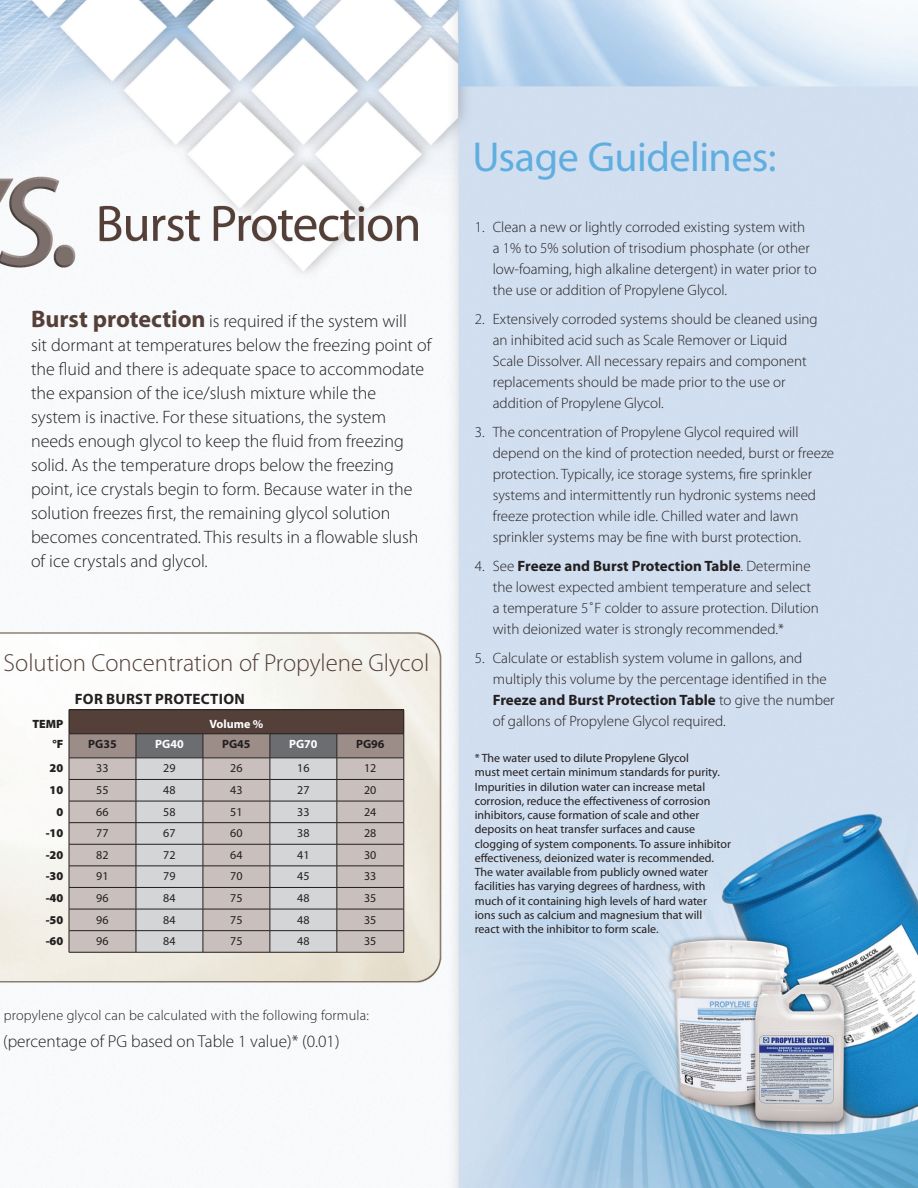
<style>
.page{position:relative;width:918px;height:1188px;background:#fff}
.page>*{position:absolute;margin:0;border:0;box-sizing:border-box;transform-origin:0 0}
.blue_headline_Full_P{font:42px "Myriad Pro";letter-spacing:-.01em;color:#60aee0}
.t1{font:300 24.75px "Myriad Pro";color:#544039}
.body_copy{font:300 18px/24px "Myriad Pro";color:#231f20}
.t2{font:300 17.25px "Myriad Pro";color:#231f20}
.body_copy-2{font:300 15px/21px "Myriad Pro";color:#231f20}
.t3{font:700 15px "Myriad Pro";letter-spacing:.02em;color:#231f20}
.t4{font:300 14.25px "Myriad Pro";letter-spacing:.01em;color:#231f20}
.trademark_sign-off_f{font:12px/14.2px "Myriad Pro";color:#231f20}
.t5{font:900 12px "Myriad Pro";color:#231f20}
.t6{font:700 12px "Myriad Pro";color:#fff}
.t7{font:700 12px "Myriad Pro";color:#231f20}
.s1{font-weight:700;font-size:24px;color:#544039}
.s2{font-weight:700}
</style>
<div class="page">
<img style="left:0;top:0;width:918px;height:1188px">
<hr style="left:69px;top:709px;width:67px;height:1px;background:#231f20">
<hr style="left:136px;top:709px;width:67px;height:1px;background:#231f20">
<hr style="left:203px;top:709px;width:67px;height:1px;background:#231f20">
<hr style="left:270px;top:709px;width:67px;height:1px;background:#231f20">
<hr style="left:337px;top:709px;width:67px;height:1px;background:#231f20">
<hr style="left:136px;top:952px;width:67px;height:1px;background:#231f20">
<hr style="left:203px;top:952px;width:67px;height:1px;background:#231f20">
<hr style="left:270px;top:952px;width:67px;height:1px;background:#231f20">
<hr style="left:337px;top:952px;width:67px;height:1px;background:#231f20">
<hr style="left:69px;top:952px;width:67px;height:1px;background:#231f20">
<svg style="left:69px;top:710px;width:336px;height:242px;background:#b1aaa9"></svg>
<hr style="left:270px;top:758px;width:67px;height:1px;background:#231f20">
<p class="body_copy" style="left:31px;top:309px;width:402px"><span class="s1">Burst protection</span> is required if the system will<br>sit dormant at temperatures below the freezing point of the fluid and there is adequate space to accommodate the expansion of the ice/slush mixture while the<br>system is inactive. For these situations, the system needs enough glycol to keep the fluid from freezing solid. As the temperature drops below the freezing point, ice crystals begin to form. Because water in the solution freezes first, the remaining glycol solution becomes concentrated. This results in a flowable slush of ice crystals and glycol.</p>
<h2 class="t1" style="left:4px;top:649px;width:427px">Solution Concentration of Propylene Glycol</h2>
<p class="t3" style="left:75px;top:689px;width:172px">FOR BURST PROTECTION</p>
<p class="t5" style="left:32px;top:717px;width:33px">TEMP</p>
<p class="t6" style="left:209px;top:716px;width:55px">Volume %</p>
<p class="t5" style="left:52px;top:738px;width:13px">°F</p>
<p class="t7" style="left:88px;top:737px;width:30px">PG35</p>
<p class="t6" style="left:155px;top:737px;width:30px">PG40</p>
<p class="t7" style="left:222px;top:737px;width:30px">PG45</p>
<p class="t6" style="left:289px;top:737px;width:30px">PG70</p>
<p class="t7" style="left:356px;top:737px;width:30px">PG96</p>
<p class="t5" style="left:50px;top:762px;width:15px">20</p>
<p class="trademark_sign-off_f" style="left:96px;top:761px;width:14px">33</p>
<p class="trademark_sign-off_f" style="left:163px;top:761px;width:14px">29</p>
<p class="trademark_sign-off_f" style="left:230px;top:761px;width:14px">26</p>
<p class="trademark_sign-off_f" style="left:297px;top:761px;width:14px">16</p>
<p class="trademark_sign-off_f" style="left:364px;top:761px;width:14px">12</p>
<p class="t5" style="left:50px;top:783px;width:15px">10</p>
<p class="trademark_sign-off_f" style="left:96px;top:783px;width:14px">55</p>
<p class="trademark_sign-off_f" style="left:163px;top:783px;width:14px">48</p>
<p class="trademark_sign-off_f" style="left:230px;top:783px;width:14px">43</p>
<p class="trademark_sign-off_f" style="left:297px;top:783px;width:14px">27</p>
<p class="trademark_sign-off_f" style="left:364px;top:783px;width:14px">20</p>
<p class="t5" style="left:57px;top:805px;width:8px">0</p>
<p class="trademark_sign-off_f" style="left:96px;top:804px;width:14px">66</p>
<p class="trademark_sign-off_f" style="left:163px;top:804px;width:14px">58</p>
<p class="trademark_sign-off_f" style="left:230px;top:804px;width:14px">51</p>
<p class="trademark_sign-off_f" style="left:297px;top:804px;width:14px">33</p>
<p class="trademark_sign-off_f" style="left:364px;top:804px;width:14px">24</p>
<p class="t5" style="left:46px;top:826px;width:19px">-10</p>
<p class="trademark_sign-off_f" style="left:96px;top:826px;width:14px">77</p>
<p class="trademark_sign-off_f" style="left:163px;top:826px;width:14px">67</p>
<p class="trademark_sign-off_f" style="left:230px;top:826px;width:14px">60</p>
<p class="trademark_sign-off_f" style="left:297px;top:826px;width:14px">38</p>
<p class="trademark_sign-off_f" style="left:364px;top:826px;width:14px">28</p>
<p class="t5" style="left:46px;top:848px;width:19px">-20</p>
<p class="trademark_sign-off_f" style="left:96px;top:848px;width:14px">82</p>
<p class="trademark_sign-off_f" style="left:163px;top:848px;width:14px">72</p>
<p class="trademark_sign-off_f" style="left:230px;top:848px;width:14px">64</p>
<p class="trademark_sign-off_f" style="left:297px;top:848px;width:14px">41</p>
<p class="trademark_sign-off_f" style="left:364px;top:848px;width:14px">30</p>
<p class="t5" style="left:46px;top:870px;width:19px">-30</p>
<p class="trademark_sign-off_f" style="left:96px;top:869px;width:14px">91</p>
<p class="trademark_sign-off_f" style="left:163px;top:869px;width:14px">79</p>
<p class="trademark_sign-off_f" style="left:230px;top:869px;width:14px">70</p>
<p class="trademark_sign-off_f" style="left:297px;top:869px;width:14px">45</p>
<p class="trademark_sign-off_f" style="left:364px;top:869px;width:14px">33</p>
<p class="t5" style="left:46px;top:891px;width:19px">-40</p>
<p class="trademark_sign-off_f" style="left:96px;top:891px;width:14px">96</p>
<p class="trademark_sign-off_f" style="left:163px;top:891px;width:14px">84</p>
<p class="trademark_sign-off_f" style="left:230px;top:891px;width:14px">75</p>
<p class="trademark_sign-off_f" style="left:297px;top:891px;width:14px">48</p>
<p class="trademark_sign-off_f" style="left:364px;top:891px;width:14px">35</p>
<p class="t5" style="left:46px;top:913px;width:19px">-50</p>
<p class="trademark_sign-off_f" style="left:96px;top:912px;width:14px">96</p>
<p class="trademark_sign-off_f" style="left:163px;top:912px;width:14px">84</p>
<p class="trademark_sign-off_f" style="left:230px;top:912px;width:14px">75</p>
<p class="trademark_sign-off_f" style="left:297px;top:912px;width:14px">48</p>
<p class="trademark_sign-off_f" style="left:364px;top:912px;width:14px">35</p>
<p class="t5" style="left:46px;top:934px;width:19px">-60</p>
<p class="trademark_sign-off_f" style="left:96px;top:934px;width:14px">96</p>
<p class="trademark_sign-off_f" style="left:163px;top:934px;width:14px">84</p>
<p class="trademark_sign-off_f" style="left:230px;top:934px;width:14px">75</p>
<p class="trademark_sign-off_f" style="left:297px;top:934px;width:14px">48</p>
<p class="trademark_sign-off_f" style="left:364px;top:934px;width:14px">35</p>
<p class="t4" style="left:4px;top:1008px;width:367px">propylene glycol can be calculated with the following formula:</p>
<p class="t2" style="left:3px;top:1032px;width:338px">(percentage of PG based on Table 1 value)* (0.01)</p>
<p class="blue_headline_Full_P" style="left:472px;top:131px;width:305px">Usage Guidelines:</p>
<p class="body_copy-2" style="left:493px;top:217px;width:325px;text-indent:-18px">1. Clean a new or lightly corroded existing system with<br>a 1% to 5% solution of trisodium phosphate (or other low-foaming, high alkaline detergent) in water prior to the use or addition of Propylene Glycol.</p>
<p class="body_copy-2" style="left:493px;top:309px;width:326px;text-indent:-18px">2. Extensively corroded systems should be cleaned using an inhibited acid such as Scale Remover or Liquid Scale Dissolver. All necessary repairs and component replacements should be made prior to the use or addition of Propylene Glycol.</p>
<p class="body_copy-2" style="left:493px;top:422px;width:343px;text-indent:-18px">3. The concentration of Propylene Glycol required will depend on the kind of protection needed, burst or freeze protection. Typically, ice storage systems, fire sprinkler systems and intermittently run hydronic systems need freeze protection while idle. Chilled water and lawn sprinkler systems may be fine with burst protection.</p>
<p class="body_copy-2" style="left:493px;top:556px;width:328px;text-indent:-18px">4. See <span class="s2">Freeze and Burst Protection Table</span>. Determine the lowest expected ambient temperature and select a temperature 5˚F colder to assure protection. Dilution with deionized water is strongly recommended.*</p>
<p class="body_copy-2" style="left:493px;top:648px;width:343px;text-indent:-18px">5. Calculate or establish system volume in gallons, and multiply this volume by the percentage identified in the <span class="s2">Freeze and Burst Protection Table</span> to give the number of gallons of Propylene Glycol required.</p>
<p class="trademark_sign-off_f" style="left:475px;top:751px;width:258px">* The water used to dilute Propylene Glycol<br>must meet certain minimum standards for purity.<br>Impurities in dilution water can increase metal corrosion, reduce the effectiveness of corrosion inhibitors, cause formation of scale and other deposits on heat transfer surfaces and cause clogging of system components. To assure inhibitor effectiveness, deionized water is recommended.<br>The water available from publicly owned water facilities has varying degrees of hardness, with much of it containing high levels of hard water<br>ions such as calcium and magnesium that will<br>react with the inhibitor to form scale.</p>
</div>
